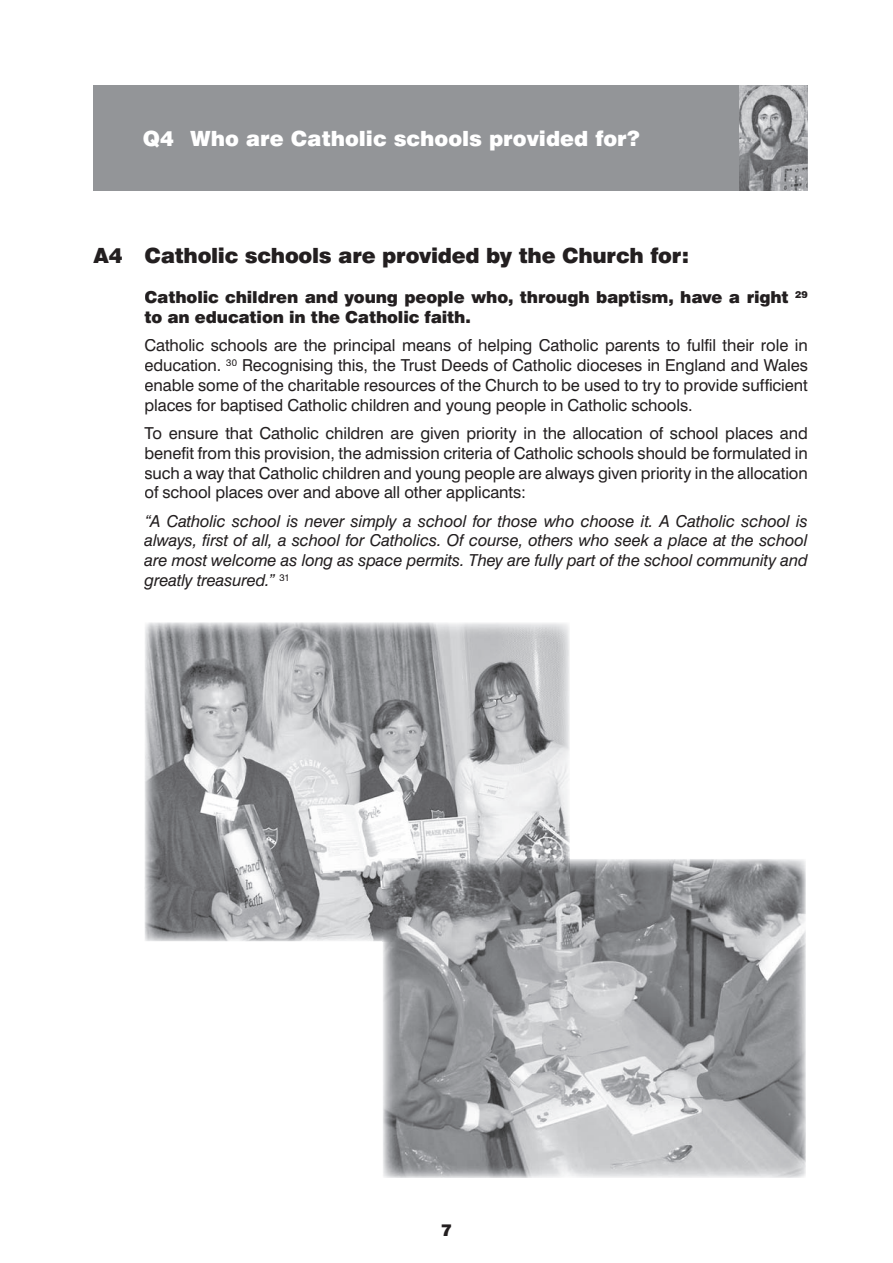
<style>
.page{position:relative;width:893px;height:1263px;background:#fff}
.page>*{position:absolute;margin:0;border:0;box-sizing:border-box;transform-origin:0 0}
.t1{font:900 21px "Swiss 721 BT";letter-spacing:-.01em;color:#231f20}
.t2{font:900 21px "Swiss 721 BT";color:#fff}
.t3{font:16.5px/19.8px "Swiss 721 BT";letter-spacing:-.005em;color:#231f20;text-align:justify}
.t4{font:italic 16.5px/19.8px "Swiss 721 BT";letter-spacing:-.005em;color:#231f20;text-align:justify}
.t5{font:900 16.5px/19.8px "Swiss 721 BT";letter-spacing:-.01em;color:#231f20}
</style>
<div class="page">
<img style="left:739px;top:85px;width:69px;height:105px">
<div style="left:94px;top:85px;width:645px;height:105px;background:#939598"></div>
<img style="left:145px;top:622px;width:425px;height:266px">
<img style="left:145px;top:888px;width:238px;height:53px">
<img style="left:542px;top:859px;width:264px;height:319px">
<img style="left:383px;top:941px;width:159px;height:237px">
<img style="left:383px;top:859px;width:187px;height:82px">
<p class="t2" style="left:143px;top:126px;width:498px">Q4 Who are Catholic schools provided for?</p>
<p class="t1" style="left:94px;top:243px;width:597px">A4 Catholic schools are provided by the Church for:</p>
<p class="t5" style="left:145px;top:287px;width:665px">Catholic children and young people who, through baptism, have a right <sup>29 </sup>to an education in the Catholic faith.</p>
<p class="t3" style="left:145px;top:335px;width:665px">Catholic schools are the principal means of helping Catholic parents to fulfil their role in education. <sup>30</sup> Recognising this, the Trust Deeds of Catholic dioceses in England and Wales enable some of the charitable resources of the Church to be used to try to provide sufficient places for baptised Catholic children and young people in Catholic schools.</p>
<p class="t3" style="left:145px;top:423px;width:665px">To ensure that Catholic children are given priority in the allocation of school places and benefit from this provision, the admission criteria of Catholic schools should be formulated in such a way that Catholic children and young people are always given priority in the allocation of school places over and above all other applicants:</p>
<p class="t4" style="left:145px;top:511px;width:665px">“A Catholic school is never simply a school for those who choose it. A Catholic school is always, first of all, a school for Catholics. Of course, others who seek a place at the school are most welcome as long as space permits. They are fully part of the school community and greatly treasured.” <sup>31</sup></p>
<p class="t5" style="left:441px;top:1220px;width:12px">7</p>
</div>
